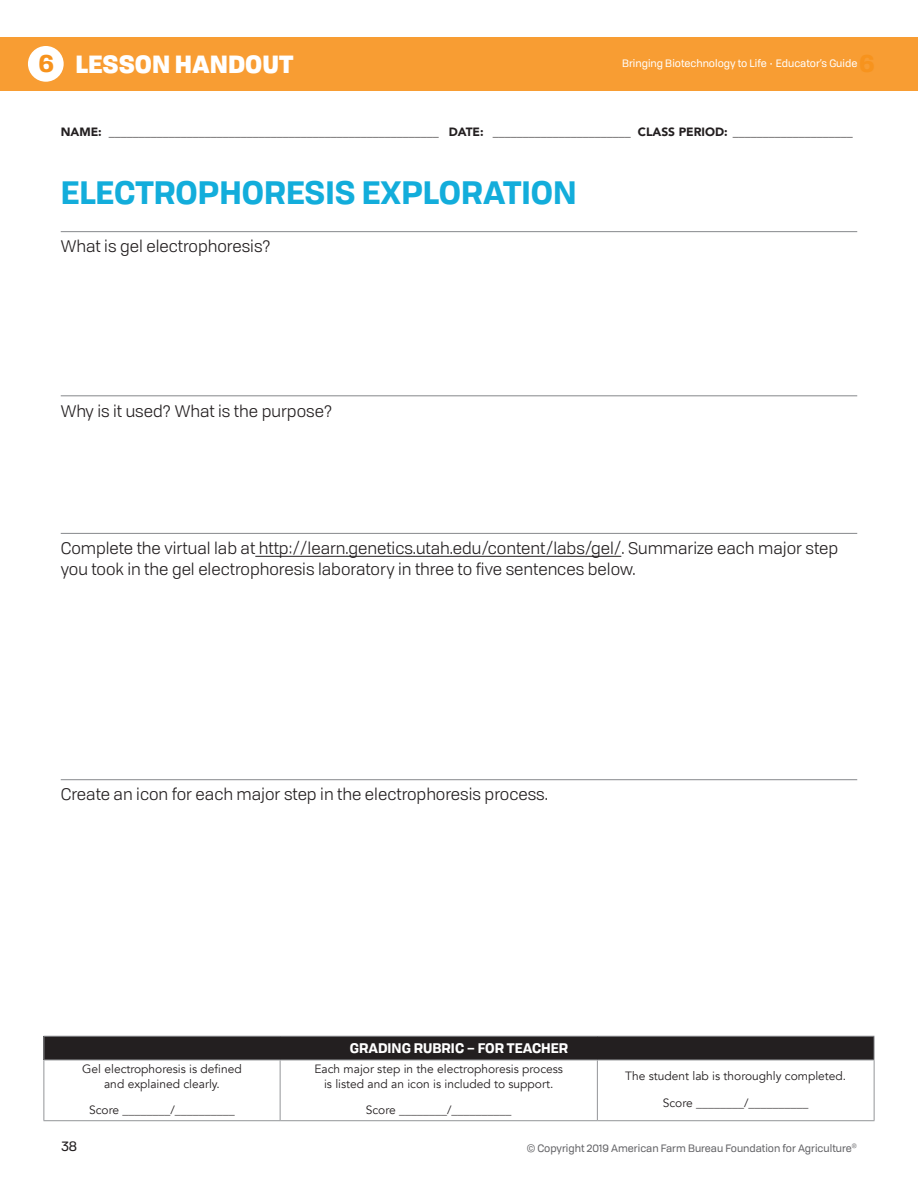
<style>
.page{position:relative;width:918px;height:1188px;background:#fff}
.page>*{position:absolute;margin:0;border:0;box-sizing:border-box;transform-origin:0 0}
.Lesson_Handout_Heade{font:700 31.5px "Tofino Personal";color:#13addb}
.t1{font:900 24px "Tofino Personal";color:#fff}
.text_-_large{font:700 24px "Tofino Personal";color:#f7931d}
.text_-_medium{font:16.5px/21px "Tofino Personal";color:#231f20}
.text_-_medium-2{font:700 13.5px "Tofino Personal";color:#fff}
.t2{font:13.5px "Tofino Personal";color:#231f20}
.text_-_small{font:12px/15px "Avenir";color:#231f20;text-align:center}
.t3{font:900 12px "Avenir";color:#231f20}
.t4{font:10.5px "Tofino Personal";color:#636366}
.t5{font:10.5px "Tofino Personal";color:#fff}
</style>
<div class="page">
<div style="left:0;top:37px;width:918px;height:54px;background:#f89d33"></div>
<div style="left:28px;top:46px;width:36px;height:36px;background:#fff;border-radius:50%"></div>
<hr style="left:61px;top:231px;width:796px;height:1px;background:#939598">
<hr style="left:61px;top:395px;width:796px;height:1px;background:#939598">
<hr style="left:61px;top:533px;width:796px;height:1px;background:#939598">
<hr style="left:255px;top:556px;width:366px;height:1px;background:#231f20">
<hr style="left:61px;top:779px;width:796px;height:1px;background:#939598">
<div style="left:44px;top:1036px;width:830px;height:24px;background:#231f20"></div>
<hr style="left:44px;top:1036px;width:236px;height:1px;background:#939598">
<svg style="left:44px;top:1037px;width:1px;height:23px"></svg>
<hr style="left:280px;top:1036px;width:317px;height:1px;background:#939598">
<hr style="left:597px;top:1036px;width:277px;height:1px;background:#939598">
<svg style="left:874px;top:1037px;width:1px;height:23px"></svg>
<hr style="left:44px;top:1060px;width:236px;height:1px;background:#939598">
<hr style="left:44px;top:1060px;width:1px;height:60px;background:#939598">
<hr style="left:280px;top:1060px;width:317px;height:1px;background:#939598">
<hr style="left:280px;top:1060px;width:1px;height:60px;background:#939598">
<hr style="left:597px;top:1060px;width:277px;height:1px;background:#939598">
<hr style="left:597px;top:1060px;width:1px;height:60px;background:#939598">
<hr style="left:874px;top:1060px;width:1px;height:60px;background:#939598">
<hr style="left:44px;top:1120px;width:236px;height:1px;background:#939598">
<hr style="left:280px;top:1120px;width:317px;height:1px;background:#939598">
<hr style="left:597px;top:1120px;width:277px;height:1px;background:#939598">
<p class="text_-_large" style="left:39px;top:43px;width:17px">6</p>
<p class="text_-_large" style="left:859px;top:43px;width:17px">6</p>
<h2 class="t1" style="left:76px;top:44px;width:219px">LESSON HANDOUT</h2>
<p class="t5" style="left:622px;top:56px;width:237px">Bringing Biotechnology to Life • Educator’s Guide</p>
<p class="t3" style="left:61px;top:122px;width:793px">NAME: _______________________________________________________ DATE: _______________________ CLASS PERIOD: ____________________</p>
<p class="Lesson_Handout_Heade" style="left:61px;top:167px;width:517px">ELECTROPHORESIS EXPLORATION</p>
<p class="text_-_medium" style="left:61px;top:235px;width:212px">What is gel electrophoresis?</p>
<p class="text_-_medium" style="left:61px;top:399px;width:273px">Why is it used? What is the purpose?</p>
<p class="text_-_medium" style="left:61px;top:537px;width:779px">Complete the virtual lab at http://learn.genetics.utah.edu/content/labs/gel/. Summarize each major step you took in the gel electrophoresis laboratory in three to five sentences below.</p>
<p class="text_-_medium" style="left:61px;top:783px;width:489px">Create an icon for each major step in the electrophoresis process.</p>
<p class="text_-_small" style="left:82px;top:1061px;width:161px">Gel electrophoresis is defined and explained clearly.</p>
<p class="text_-_small" style="left:89px;top:1103px;width:147px">Score ________/__________</p>
<p class="t2" style="left:61px;top:1136px;width:17px">38</p>
<p class="text_-_medium-2" style="left:350px;top:1037px;width:220px">GRADING RUBRIC – FOR TEACHER</p>
<p class="text_-_small" style="left:314px;top:1061px;width:250px">Each major step in the electrophoresis process is listed and an icon is included to support.</p>
<p class="text_-_small" style="left:366px;top:1103px;width:147px">Score ________/__________</p>
<p class="text_-_small" style="left:625px;top:1069px;width:223px">The student lab is thoroughly completed.</p>
<p class="text_-_small" style="left:663px;top:1095px;width:147px">Score ________/__________</p>
<p class="t4" style="left:527px;top:1140px;width:332px">© Copyright 2019 American Farm Bureau Foundation for Agriculture<sup>®</sup></p>
</div>
